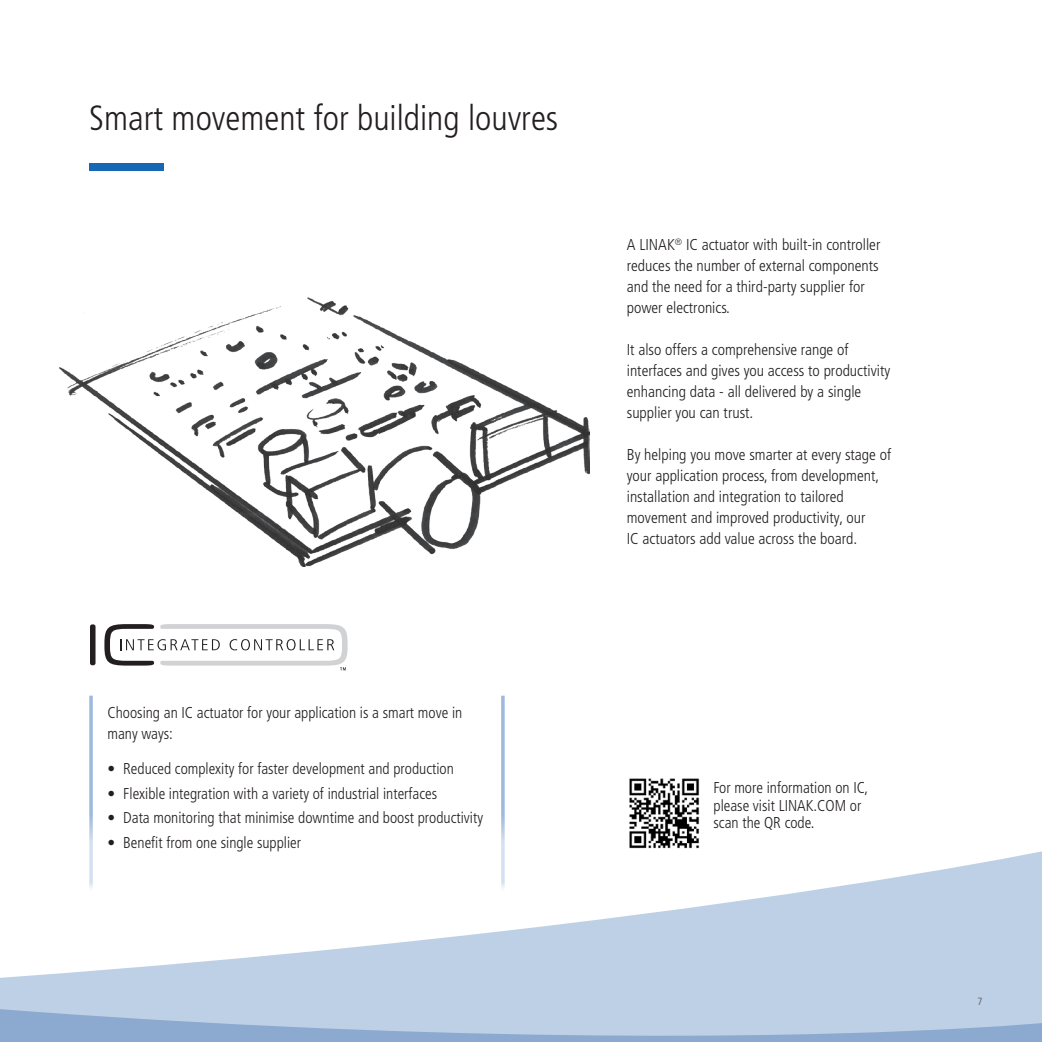
<style>
.page{position:relative;width:1042px;height:1042px;background:#fff}
.page>*{position:absolute;margin:0;border:0;box-sizing:border-box;transform-origin:0 0}
.t1{font:300 condensed 35px "Frutiger LT Pro";color:#231f20}
.t2{font:300 condensed 15.75px/21px "Frutiger LT Pro";color:#231f20}
.t3{font:condensed 10.5px "Frutiger LT Pro";color:#6c6d70}
</style>
<div class="page">
<svg style="left:886px;top:851px;width:156px;height:28px"></svg>
<svg style="left:0;top:879px;width:1042px;height:163px;fill:#bdd0e6"></svg>
<img style="left:60px;top:297px;width:530px;height:270px">
<svg style="left:89px;top:695px;width:4px;height:197px"></svg>
<svg style="left:501px;top:695px;width:4px;height:197px"></svg>
<svg style="left:90px;top:624px;width:258px;height:46px"></svg>
<img style="left:629px;top:778px;width:71px;height:71px">
<div style="left:89px;top:164px;width:75px;height:7px;background:#1768b4"></div>
<p class="t1" style="left:89px;top:98px;width:470px">Smart movement for building louvres</p>
<p class="t2" style="left:107px;top:702px;width:356px">Choosing an IC actuator for your application is a smart move in many ways:</p>
<p class="t2" style="left:107px;top:758px;width:348px">• Reduced complexity for faster development and production</p>
<p class="t2" style="left:107px;top:783px;width:331px">• Flexible integration with a variety of industrial interfaces</p>
<p class="t2" style="left:107px;top:807px;width:377px">• Data monitoring that minimise downtime and boost productivity</p>
<p class="t2" style="left:107px;top:832px;width:195px">• Benefit from one single supplier</p>
<p class="t2" style="left:627px;top:234px;width:255px">A LINAK<sup>®</sup> IC actuator with built-in controller reduces the number of external components and the need for a third-party supplier for power electronics.</p>
<p class="t2" style="left:627px;top:339px;width:265px">It also offers a comprehensive range of interfaces and gives you access to productivity enhancing data - all delivered by a single supplier you can trust.</p>
<p class="t2" style="left:627px;top:444px;width:266px">By helping you move smarter at every stage of your application process, from development, installation and integration to tailored movement and improved productivity, our<br>IC actuators add value across the board.</p>
<p class="t2" style="left:713px;top:779px;width:156px;line-height:17.5px">For more information on IC, please visit LINAK.COM or scan the QR code.</p>
<p class="t3" style="left:977px;top:995px;width:7px">7</p>
</div>
